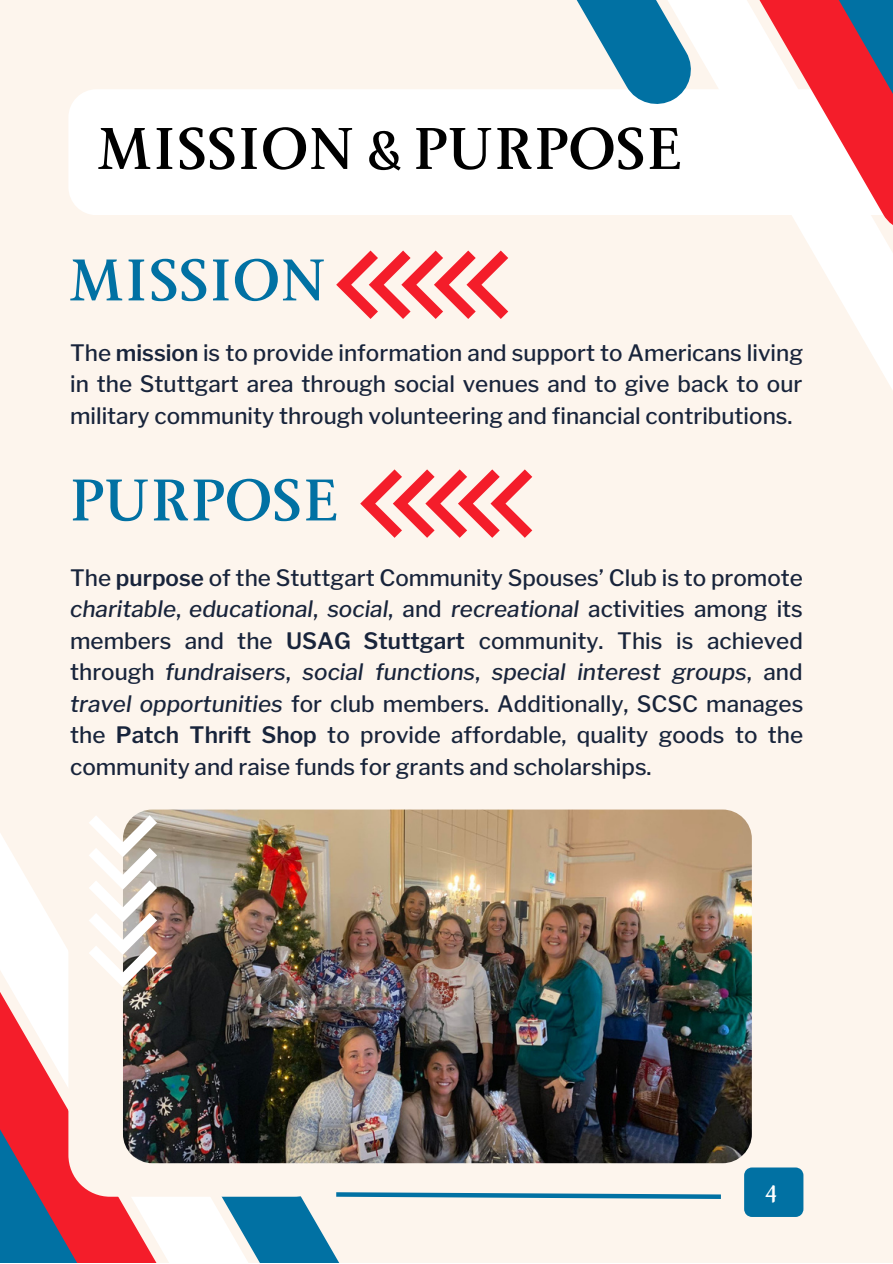
<style>
.page{position:relative;width:893px;height:1264px;background:#fff}
.page>*{position:absolute;margin:0;border:0;box-sizing:border-box;transform-origin:0 0}
.t1{font:700 63px "Ingleby";color:#000}
.t2{font:700 62.85px "Ingleby";color:#0171a3}
.t3{font:700 25.5px "Ingleby";color:#fff}
.t4{font:500 22.5px/31.5px "Libre Franklin";color:#18243b;text-align:justify}
.s1{font-weight:600}
.s2{font-style:italic}
</style>
<div class="page">
<div style="left:0;top:0;width:892px;height:1262px;background:#fdf5ed"></div>
<div style="left:69px;top:89px;width:540px;height:126px;background:#fff"></div>
<svg style="left:609px;top:0;width:283px;height:388px"></svg>
<svg style="left:518px;top:0;width:177px;height:109px"></svg>
<svg style="left:0;top:833px;width:182px;height:429px"></svg>
<svg style="left:68px;top:899px;width:114px;height:297px"></svg>
<svg style="left:182px;top:1163px;width:543px;height:99px"></svg>
<div style="left:744px;top:1167px;width:59px;height:49px;background:#0171a3"></div>
<svg style="left:336px;top:250px;width:172px;height:69px"></svg>
<svg style="left:360px;top:469px;width:172px;height:69px"></svg>
<img style="left:123px;top:809px;width:628px;height:354px;border-radius:29px">
<svg style="left:89px;top:815px;width:68px;height:172px"></svg>
<p class="t1" style="left:96px;top:114px;width:587px">MISSION &amp; PURPOSE</p>
<p class="t2" style="left:68px;top:246px;width:260px">MISSION</p>
<p class="t4" style="left:70px;top:337px;width:734px">The <span class="s1">mission</span> is to provide information and support to Americans living in the Stuttgart area through social venues and to give back to our military community through volunteering and financial contributions.</p>
<p class="t2" style="left:68px;top:466px;width:271px">PURPOSE</p>
<p class="t4" style="left:70px;top:562px;width:734px">The <span class="s1">purpose</span> of the Stuttgart Community Spouses’ Club is to promote <span class="s2">charitable</span>, <span class="s2">educational</span>, <span class="s2">social</span>, and <span class="s2">recreational</span> activities among its members and the <span class="s1">USAG Stuttgart</span> community. This is achieved through <span class="s2">fundraisers</span>, <span class="s2">social functions</span>, <span class="s2">special interest groups</span>, and <span class="s2">travel opportunities</span> for club members. Additionally, SCSC manages the <span class="s1">Patch Thrift Shop</span> to provide affordable, quality goods to the community and raise funds for grants and scholarships.</p>
<p class="t3" style="left:765px;top:1176px;width:13px">4</p>
</div>
